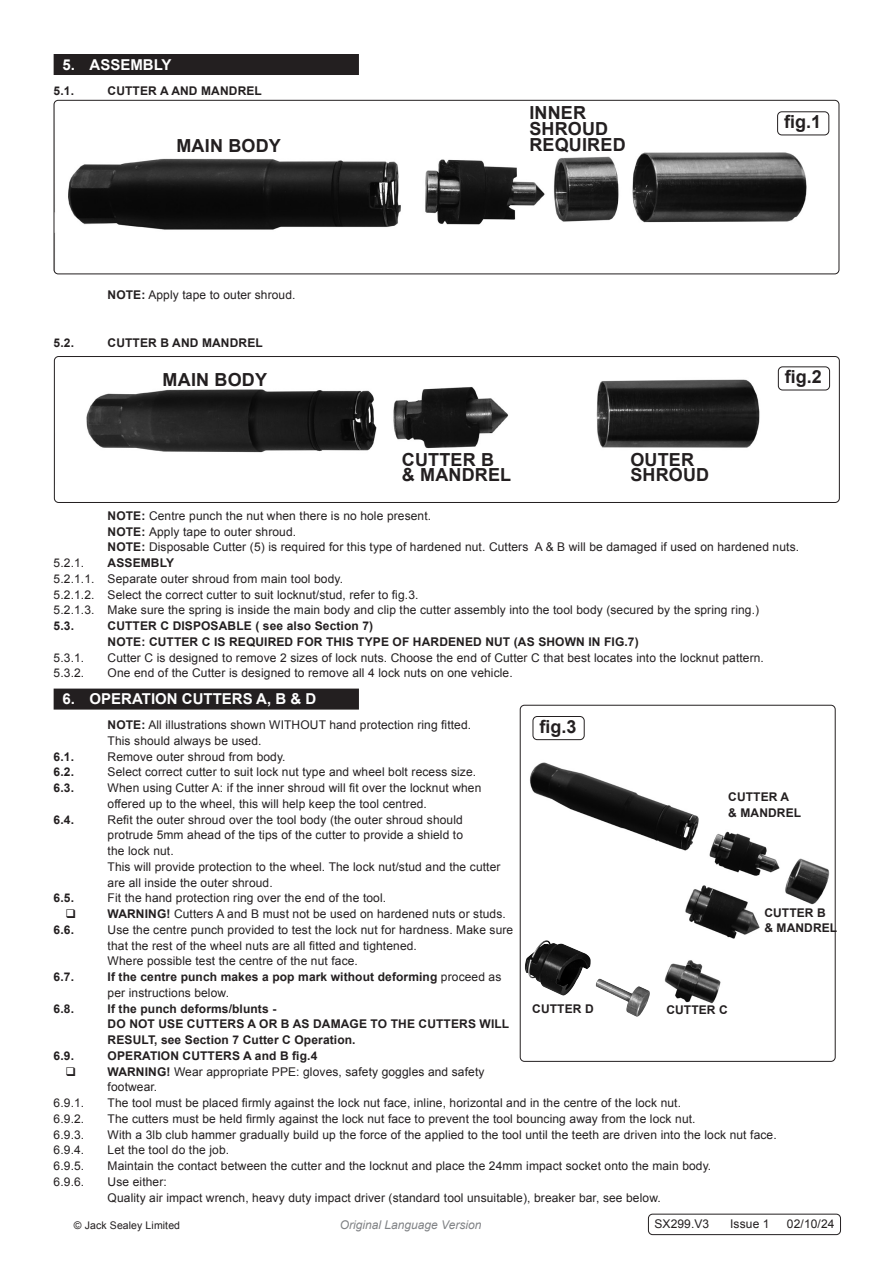
<style>
.page{position:relative;width:893px;height:1263px;background:#fff}
.page>*{position:absolute;margin:0;border:0;box-sizing:border-box;transform-origin:0 0}
.Body{font:700 18px/15.8px "Arial";letter-spacing:.01em;color:#231f20}
.t1{font:700 15px "Arial";color:#fff}
.Body-2{font:12px "Arial";letter-spacing:.01em;color:#231f20}
.Body-3{font:700 12px "Arial";letter-spacing:.01em;color:#231f20}
.t2{font:italic 12px "Arial";color:#808285}
.Body__Footer{font:12px "Arial";letter-spacing:.01em;color:#231f20}
.Body__Justified__7pt{font:10.5px "Arial";letter-spacing:.01em;color:#231f20}
.s1{font-weight:700}
.s2{font-weight:400}
</style>
<div class="page">
<img style="left:54px;top:100px;width:785px;height:174px">
<div style="left:54px;top:100px;width:785px;height:174px;border:1px solid #231f20;border-radius:4px"></div>
<img style="left:86px;top:358px;width:752px;height:95px">
<div style="left:54px;top:356px;width:786px;height:147px;border:1px solid #231f20;border-radius:4px"></div>
<img style="left:530px;top:762px;width:300px;height:242px">
<div style="left:520px;top:705px;width:316px;height:357px;border:1px solid #231f20;border-radius:4px"></div>
<div style="left:54px;top:54px;width:305px;height:21px;background:#231f20"></div>
<div style="left:54px;top:689px;width:305px;height:21px;background:#231f20"></div>
<div style="left:778px;top:112px;width:51px;height:23px;background:#fff;border-radius:4px"></div>
<div style="left:777px;top:111px;width:52px;height:24px;border:1px solid #231f20;border-radius:4px"></div>
<div style="left:778px;top:367px;width:52px;height:23px;background:#fff;border-radius:4px"></div>
<div style="left:778px;top:366px;width:52px;height:24px;border:1px solid #231f20;border-radius:4px"></div>
<div style="left:533px;top:716px;width:52px;height:24px;border:1px solid #231f20;border-radius:4px"></div>
<div style="left:648px;top:1214px;width:193px;height:21px;border:1px solid #231f20;border-radius:4px"></div>
<img style="left:525px;top:940px;width:125px;height:77px">
<p class="t1" style="left:63px;top:55px;width:110px">5. ASSEMBLY</p>
<p class="Body-3" style="left:54px;top:82px;width:22px">5.1.</p>
<p class="Body-3" style="left:108px;top:82px;width:156px">CUTTER A AND MANDREL</p>
<p class="Body" style="left:176px;top:139px;width:106px">MAIN BODY</p>
<p class="Body-2" style="left:108px;top:287px;width:189px"><span class="s1">NOTE:</span> Apply tape to outer shroud.</p>
<p class="Body-3" style="left:54px;top:334px;width:22px">5.2.</p>
<p class="Body-3" style="left:108px;top:334px;width:157px">CUTTER B AND MANDREL</p>
<p class="Body" style="left:163px;top:372px;width:106px">MAIN BODY</p>
<p class="Body" style="left:529px;top:106px;width:58px">INNER</p>
<p class="Body" style="left:529px;top:122px;width:80px">SHROUD</p>
<p class="Body" style="left:529px;top:137px;width:98px">REQUIRED</p>
<p class="Body" style="left:784px;top:115px;width:39px">fig.1</p>
<p class="Body" style="left:402px;top:452px;width:94px">CUTTER B</p>
<p class="Body" style="left:402px;top:468px;width:111px">&amp; MANDREL</p>
<p class="Body" style="left:630px;top:452px;width:80px">OUTER<br>SHROUD</p>
<p class="Body" style="left:785px;top:370px;width:39px">fig.2</p>
<p class="Body-2" style="left:108px;top:508px;width:325px"><span class="s1">NOTE:</span> Centre punch the nut when there is no hole present.</p>
<p class="Body-2" style="left:108px;top:523px;width:190px"><span class="s1">NOTE:</span> Apply tape to outer shroud.</p>
<p class="Body-2" style="left:108px;top:539px;width:693px"><span class="s1">NOTE:</span> Disposable Cutter (5) is required for this type of hardened nut. Cutters A &amp; B will be damaged if used on hardened nuts.</p>
<p class="Body-2" style="left:54px;top:555px;width:32px">5.2.1.</p>
<p class="Body-3" style="left:108px;top:555px;width:68px">ASSEMBLY</p>
<p class="Body-2" style="left:54px;top:571px;width:291px">5.2.1.1. Separate outer shroud from main tool body.</p>
<p class="Body-2" style="left:54px;top:586px;width:366px">5.2.1.2. Select the correct cutter to suit locknut/stud, refer to fig.3.</p>
<p class="Body-2" style="left:54px;top:602px;width:707px">5.2.1.3. Make sure the spring is inside the main body and clip the cutter assembly into the tool body (secured by the spring ring.)</p>
<p class="Body-3" style="left:54px;top:618px;width:22px">5.3.</p>
<p class="Body-3" style="left:108px;top:618px;width:267px">CUTTER C DISPOSABLE ( see also Section 7)</p>
<p class="Body-3" style="left:108px;top:634px;width:533px">NOTE: CUTTER C IS REQUIRED FOR THIS TYPE OF HARDENED NUT (AS SHOWN IN FIG.7)</p>
<p class="Body-2" style="left:54px;top:649px;width:32px">5.3.1.</p>
<p class="Body-2" style="left:108px;top:649px;width:658px">Cutter C is designed to remove 2 sizes of lock nuts. Choose the end of Cutter C that best locates into the locknut pattern.</p>
<p class="Body-2" style="left:54px;top:665px;width:32px">5.3.2.</p>
<p class="Body-2" style="left:108px;top:665px;width:407px">One end of the Cutter is designed to remove all 4 lock nuts on one vehicle.</p>
<p class="t1" style="left:63px;top:689px;width:255px">6. OPERATION CUTTERS A, B &amp; D</p>
<p class="Body-2" style="left:108px;top:717px;width:365px"><span class="s1">NOTE:</span> All illustrations shown WITHOUT hand protection ring fitted.</p>
<p class="Body-2" style="left:108px;top:733px;width:155px">This should always be used.</p>
<p class="Body-3" style="left:54px;top:748px;width:22px">6.1.</p>
<p class="Body-2" style="left:108px;top:748px;width:179px">Remove outer shroud from body.</p>
<p class="Body-3" style="left:54px;top:764px;width:22px">6.2.</p>
<p class="Body-2" style="left:108px;top:764px;width:370px">Select correct cutter to suit lock nut type and wheel bolt recess size.</p>
<p class="Body-3" style="left:54px;top:780px;width:22px">6.3.</p>
<p class="Body-2" style="left:108px;top:780px;width:375px">When using Cutter A: if the inner shroud will fit over the locknut when</p>
<p class="Body-2" style="left:108px;top:796px;width:321px">offered up to the wheel, this will help keep the tool centred.</p>
<p class="Body-3" style="left:54px;top:811px;width:22px">6.4.</p>
<p class="Body-2" style="left:108px;top:811px;width:357px">Refit the outer shroud over the tool body (the outer shroud should</p>
<p class="Body-2" style="left:108px;top:827px;width:357px">protrude 5mm ahead of the tips of the cutter to provide a shield to</p>
<p class="Body-2" style="left:108px;top:843px;width:68px">the lock nut.</p>
<p class="Body-2" style="left:108px;top:859px;width:394px">This will provide protection to the wheel. The lock nut/stud and the cutter</p>
<p class="Body-2" style="left:108px;top:874px;width:167px">are all inside the outer shroud.</p>
<p class="Body-3" style="left:54px;top:890px;width:22px">6.5.</p>
<p class="Body-2" style="left:108px;top:890px;width:280px">Fit the hand protection ring over the end of the tool.</p>
<p class="Body-2" style="left:108px;top:906px;width:400px"><span class="s1">WARNING!</span> Cutters A and B must not be used on hardened nuts or studs.</p>
<p class="Body-3" style="left:54px;top:922px;width:22px">6.6.</p>
<p class="Body-2" style="left:108px;top:922px;width:407px">Use the centre punch provided to test the lock nut for hardness. Make sure</p>
<p class="Body-2" style="left:108px;top:937px;width:311px">that the rest of the wheel nuts are all fitted and tightened.</p>
<p class="Body-2" style="left:108px;top:953px;width:252px">Where possible test the centre of the nut face.</p>
<p class="Body-3" style="left:54px;top:969px;width:22px">6.7.</p>
<p class="Body-3" style="left:108px;top:969px;width:395px">If the centre punch makes a pop mark without deforming <span class="s2">proceed as</span></p>
<p class="Body-2" style="left:108px;top:985px;width:123px">per instructions below.</p>
<p class="Body-3" style="left:54px;top:1000px;width:22px">6.8.</p>
<p class="Body-3" style="left:108px;top:1000px;width:170px">If the punch deforms/blunts -</p>
<p class="Body-3" style="left:108px;top:1016px;width:403px">DO NOT USE CUTTERS A OR B AS DAMAGE TO THE CUTTERS WILL</p>
<p class="Body-3" style="left:108px;top:1032px;width:249px">RESULT, see Section 7 Cutter C Operation.</p>
<p class="Body-3" style="left:54px;top:1048px;width:22px">6.9.</p>
<p class="Body-3" style="left:108px;top:1048px;width:211px">OPERATION CUTTERS A and B fig.4</p>
<p class="Body-2" style="left:108px;top:1063px;width:378px"><span class="s1">WARNING!</span> Wear appropriate PPE: gloves, safety goggles and safety</p>
<p class="Body-2" style="left:108px;top:1079px;width:51px">footwear.</p>
<p class="Body-2" style="left:54px;top:1095px;width:32px">6.9.1.</p>
<p class="Body-2" style="left:108px;top:1095px;width:575px">The tool must be placed firmly against the lock nut face, inline, horizontal and in the centre of the lock nut.</p>
<p class="Body-2" style="left:54px;top:1111px;width:32px">6.9.2.</p>
<p class="Body-2" style="left:108px;top:1111px;width:589px">The cutters must be held firmly against the lock nut face to prevent the tool bouncing away from the lock nut.</p>
<p class="Body-2" style="left:54px;top:1126px;width:32px">6.9.3.</p>
<p class="Body-2" style="left:108px;top:1126px;width:671px">With a 3lb club hammer gradually build up the force of the applied to the tool until the teeth are driven into the lock nut face.</p>
<p class="Body-2" style="left:54px;top:1142px;width:32px">6.9.4.</p>
<p class="Body-2" style="left:108px;top:1142px;width:123px">Let the tool do the job.</p>
<p class="Body-2" style="left:54px;top:1158px;width:32px">6.9.5.</p>
<p class="Body-2" style="left:108px;top:1158px;width:605px">Maintain the contact between the cutter and the locknut and place the 24mm impact socket onto the main body.</p>
<p class="Body-2" style="left:54px;top:1174px;width:32px">6.9.6.</p>
<p class="Body-2" style="left:108px;top:1174px;width:61px">Use either:</p>
<p class="Body-2" style="left:108px;top:1189px;width:555px">Quality air impact wrench, heavy duty impact driver (standard tool unsuitable), breaker bar, see below.</p>
<p class="Body" style="left:540px;top:719px;width:39px">fig.3</p>
<p class="Body-3" style="left:728px;top:789px;width:63px">CUTTER A</p>
<p class="Body-3" style="left:728px;top:804px;width:74px">&amp; MANDREL</p>
<p class="Body-3" style="left:764px;top:904px;width:63px">CUTTER B</p>
<p class="Body-3" style="left:764px;top:920px;width:74px">&amp; MANDREL</p>
<p class="Body-3" style="left:532px;top:1001px;width:63px">CUTTER D</p>
<p class="Body-3" style="left:666px;top:1002px;width:63px">CUTTER C</p>
<p class="Body__Justified__7pt" style="left:74px;top:1218px;width:108px">© Jack Sealey Limited</p>
<p class="t2" style="left:340px;top:1217px;width:143px">Original Language Version</p>
<p class="Body__Footer" style="left:654px;top:1215px;width:56px">SX299.V3</p>
<p class="Body__Footer" style="left:730px;top:1215px;width:41px">Issue 1</p>
<p class="Body__Footer" style="left:787px;top:1215px;width:49px">02/10/24</p>
</div>
